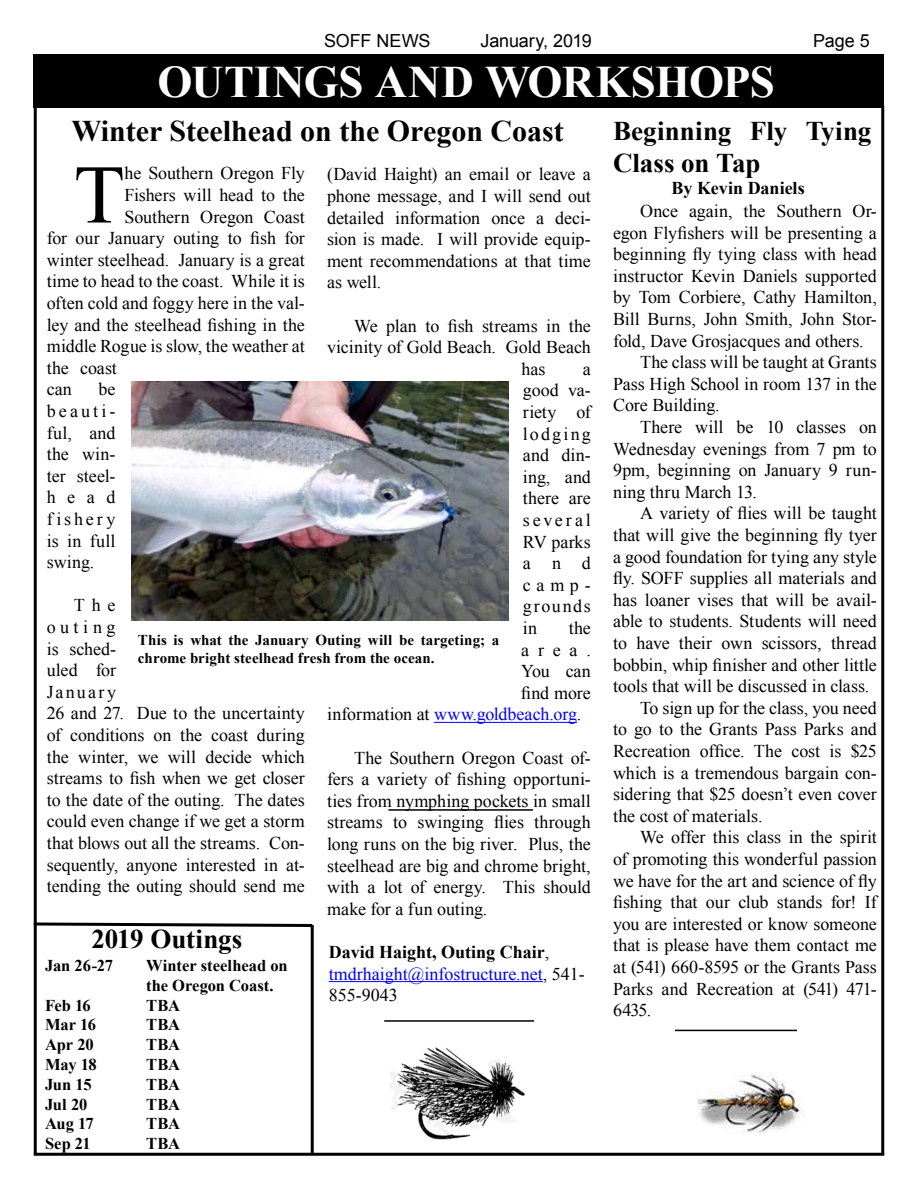
<style>
.page{position:relative;width:918px;height:1188px;background:#fff}
.page>*{position:absolute;margin:0;border:0;box-sizing:border-box;transform-origin:0 0}
.t1{font:83.25px "Times New Roman";color:#000}
.t2{font:700 45px "Times New Roman";letter-spacing:-.005em;color:#fff}
.t3{font:700 30px "Times New Roman";color:#000}
.t4{font:700 27px/32.4px "Times New Roman";color:#000}
.t5{font:18px/21.6px "Times New Roman";color:#000;text-align:justify}
.t6{font:18px/21.6px "Times New Roman";color:#00f}
.t7{font:18px "Arial";letter-spacing:-.01em;color:#000}
.t8{font:700 18px "Times New Roman";letter-spacing:-.005em;color:#000}
.t9{font:700 16.5px/19.8px "Times New Roman";letter-spacing:-.005em;color:#000}
.t10{font:700 15px/18px "Times New Roman";letter-spacing:.005em;color:#000}
.s1{color:#000}
.s2{font-weight:700;color:#000}
</style>
<div class="page">
<div style="left:34px;top:54px;width:850px;height:54px;background:#000"></div>
<hr style="left:311px;top:925px;width:3px;height:229px;background:#000">
<svg style="left:33px;top:921px;width:281px;height:8px"></svg>
<hr style="left:34px;top:1153px;width:850px;height:3px;background:#000">
<hr style="left:881px;top:106px;width:3px;height:1048px;background:#000">
<hr style="left:34px;top:106px;width:3px;height:1048px;background:#000">
<hr style="left:384px;top:1020px;width:150px;height:2px;background:#000">
<hr style="left:388px;top:809px;width:145px;height:2px;background:#000">
<hr style="left:675px;top:1030px;width:122px;height:1px;background:#000">
<img style="left:697px;top:1073px;width:108px;height:61px">
<img style="left:390px;top:1047px;width:135px;height:93px">
<hr style="left:434px;top:722px;width:143px;height:1px;background:#00f">
<hr style="left:329px;top:981px;width:214px;height:1px;background:#00f">
<img style="left:131px;top:381px;width:377px;height:239px">
<p class="t7" style="left:324px;top:29px;width:108px">SOFF NEWS</p>
<p class="t7" style="left:480px;top:29px;width:113px">January, 2019</p>
<p class="t7" style="left:813px;top:29px;width:58px">Page 5</p>
<h2 class="t2" style="left:158px;top:51px;width:619px">OUTINGS AND WORKSHOPS</h2>
<h3 class="t3" style="left:71px;top:110px;width:494px">Winter Steelhead on the Oregon Coast</h3>
<h1 class="t1" style="left:74px;top:139px;width:52px">T</h1>
<p class="t5" style="left:125px;top:162px;width:182px">he Southern Oregon Fly</p>
<p class="t5" style="left:327px;top:163px;width:265px">(David Haight) an email or leave a phone message, and I will send out detailed information once a deci&shy;sion is made. I will provide equip&shy;ment recommendations at that time as well.</p>
<p class="t5" style="left:354px;top:315px;width:238px">We plan to fish streams in the</p>
<p class="t5" style="left:327px;top:336px;width:265px">vicinity of Gold Beach. Gold Beach</p>
<p class="t5" style="left:521px;top:358px;width:26px">has</p>
<p class="t5" style="left:125px;top:184px;width:182px">Fishers will head to the</p>
<p class="t5" style="left:125px;top:205px;width:182px">Southern Oregon Coast</p>
<p class="t5" style="left:47px;top:227px;width:260px">for our January outing to fish for</p>
<p class="t5" style="left:47px;top:249px;width:259px">winter steelhead. January is a great</p>
<p class="t5" style="left:47px;top:270px;width:260px">time to head to the coast. While it is</p>
<p class="t5" style="left:47px;top:292px;width:260px">often cold and foggy here in the val-</p>
<p class="t5" style="left:47px;top:313px;width:260px">ley and the steelhead fishing in the</p>
<p class="t5" style="left:47px;top:335px;width:259px">middle Rogue is slow, the weather at</p>
<p class="t5" style="left:47px;top:357px;width:72px">the coast</p>
<p class="t5" style="left:47px;top:378px;width:27px">can</p>
<p class="t5" style="left:523px;top:358px;width:69px;text-indent:60px">a good va&shy;riety of lodging and din&shy;ing, and there are several RV parks and camp&shy;grounds in</p>
<p class="t5" style="left:47px;top:378px;width:70px;text-indent:52px">be beauti&shy;ful, and the win&shy;ter steel&shy;head fishery is in full swing.</p>
<p class="t5" style="left:47px;top:594px;width:260px;text-align:left;text-indent:27px">The<br>outing<br>is sched-<br>uled for<br>January<br>26 and 27. Due to the uncertainty of conditions on the coast during the winter, we will decide which streams to fish when we get closer to the date of the outing. The dates could even change if we get a storm that blows out all the streams. Con&shy;sequently, anyone interested in at&shy;tending the outing should send me</p>
<p class="t5" style="left:569px;top:617px;width:24px">the</p>
<p class="t5" style="left:521px;top:639px;width:71px">area.</p>
<p class="t5" style="left:521px;top:660px;width:71px">You can</p>
<p class="t5" style="left:521px;top:682px;width:71px">find more</p>
<p class="t6" style="left:327px;top:703px;width:256px"><span class="s1">information at</span> www.goldbeach.org<span class="s1">.</span></p>
<p class="t5" style="left:327px;top:747px;width:265px;text-indent:27px">The Southern Oregon Coast of&shy;fers a variety of fishing opportuni&shy;ties from nymphing pockets in small streams to swinging flies through long runs on the big river. Plus, the steelhead are big and chrome bright, with a lot of energy. This should make for a fun outing.</p>
<p class="t6" style="left:329px;top:941px;width:258px"><span class="s2">David Haight, Outing Chair</span><span class="s1">, </span>tmdrhaight@infostructure.net<span class="s1">, 541-<br>855-9043</span></p>
<p class="t10" style="left:138px;top:631px;width:363px">This is what the January Outing will be targeting; a chrome bright steelhead fresh from the ocean.</p>
<h3 class="t4" style="left:91px;top:922px;width:152px">2019 Outings</h3>
<p class="t9" style="left:45px;top:955px;width:70px">Jan 26-27</p>
<p class="t9" style="left:146px;top:955px;width:143px">Winter steelhead on the Oregon Coast.</p>
<p class="t9" style="left:45px;top:995px;width:47px">Feb 16</p>
<p class="t9" style="left:146px;top:995px;width:35px">TBA</p>
<p class="t9" style="left:45px;top:1015px;width:53px">Mar 16</p>
<p class="t9" style="left:146px;top:1015px;width:35px">TBA</p>
<p class="t9" style="left:45px;top:1034px;width:50px">Apr 20</p>
<p class="t9" style="left:146px;top:1034px;width:35px">TBA</p>
<p class="t9" style="left:45px;top:1054px;width:53px">May 18</p>
<p class="t9" style="left:146px;top:1054px;width:35px">TBA</p>
<p class="t9" style="left:45px;top:1074px;width:48px">Jun 15</p>
<p class="t9" style="left:146px;top:1074px;width:35px">TBA</p>
<p class="t9" style="left:45px;top:1094px;width:44px">Jul 20</p>
<p class="t9" style="left:146px;top:1094px;width:35px">TBA</p>
<p class="t9" style="left:45px;top:1114px;width:50px">Aug 17</p>
<p class="t9" style="left:146px;top:1114px;width:35px">TBA</p>
<p class="t9" style="left:45px;top:1133px;width:47px">Sep 21</p>
<p class="t9" style="left:146px;top:1133px;width:35px">TBA</p>
<h3 class="t4" style="left:613px;top:114px;width:260px">Beginning Fly Tying<br>Class on Tap</h3>
<p class="t8" style="left:672px;top:175px;width:135px">By Kevin Daniels</p>
<p class="t5" style="left:640px;top:200px;width:238px">Once again, the Southern Or-</p>
<p class="t5" style="left:613px;top:222px;width:265px">egon Flyfishers will be presenting a</p>
<p class="t5" style="left:613px;top:243px;width:265px">beginning fly tying class with head</p>
<p class="t5" style="left:613px;top:265px;width:265px">instructor Kevin Daniels supported</p>
<p class="t5" style="left:613px;top:286px;width:265px">by Tom Corbiere, Cathy Hamilton,</p>
<p class="t5" style="left:613px;top:308px;width:265px">Bill Burns, John Smith, John Stor-</p>
<p class="t5" style="left:613px;top:330px;width:252px">fold, Dave Grosjacques and others.</p>
<p class="t5" style="left:640px;top:351px;width:238px">The class will be taught at Grants</p>
<p class="t5" style="left:613px;top:373px;width:265px">Pass High School in room 137 in the</p>
<p class="t5" style="left:613px;top:394px;width:108px">Core Building.</p>
<p class="t5" style="left:640px;top:416px;width:238px">There will be 10 classes on</p>
<p class="t5" style="left:613px;top:438px;width:265px">Wednesday evenings from 7 pm to</p>
<p class="t5" style="left:613px;top:459px;width:265px">9pm, beginning on January 9 run-</p>
<p class="t5" style="left:613px;top:481px;width:145px">ning thru March 13.</p>
<p class="t5" style="left:640px;top:502px;width:238px">A variety of flies will be taught</p>
<p class="t5" style="left:613px;top:524px;width:265px">that will give the beginning fly tyer</p>
<p class="t5" style="left:613px;top:546px;width:265px">a good foundation for tying any style</p>
<p class="t5" style="left:613px;top:567px;width:265px">fly. SOFF supplies all materials and</p>
<p class="t5" style="left:613px;top:589px;width:265px">has loaner vises that will be avail-</p>
<p class="t5" style="left:613px;top:610px;width:265px">able to students. Students will need</p>
<p class="t5" style="left:613px;top:632px;width:265px">to have their own scissors, thread</p>
<p class="t5" style="left:613px;top:654px;width:265px">bobbin, whip finisher and other little</p>
<p class="t5" style="left:613px;top:675px;width:258px">tools that will be discussed in class.</p>
<p class="t5" style="left:640px;top:697px;width:238px">To sign up for the class, you need</p>
<p class="t5" style="left:613px;top:718px;width:265px">to go to the Grants Pass Parks and</p>
<p class="t5" style="left:613px;top:740px;width:265px">Recreation office. The cost is $25</p>
<p class="t5" style="left:613px;top:762px;width:265px">which is a tremendous bargain con-</p>
<p class="t5" style="left:613px;top:783px;width:265px">sidering that $25 doesn’t even cover</p>
<p class="t5" style="left:613px;top:805px;width:151px">the cost of materials.</p>
<p class="t5" style="left:640px;top:826px;width:238px">We offer this class in the spirit</p>
<p class="t5" style="left:613px;top:848px;width:265px">of promoting this wonderful passion</p>
<p class="t5" style="left:613px;top:870px;width:265px">we have for the art and science of fly</p>
<p class="t5" style="left:613px;top:891px;width:265px">fishing that our club stands for! If</p>
<p class="t5" style="left:613px;top:913px;width:265px">you are interested or know someone</p>
<p class="t5" style="left:613px;top:934px;width:265px">that is please have them contact me</p>
<p class="t5" style="left:613px;top:956px;width:265px">at (541) 660-8595 or the Grants Pass</p>
<p class="t5" style="left:613px;top:978px;width:265px">Parks and Recreation at (541) 471-</p>
<p class="t5" style="left:613px;top:999px;width:40px">6435.</p>
</div>
